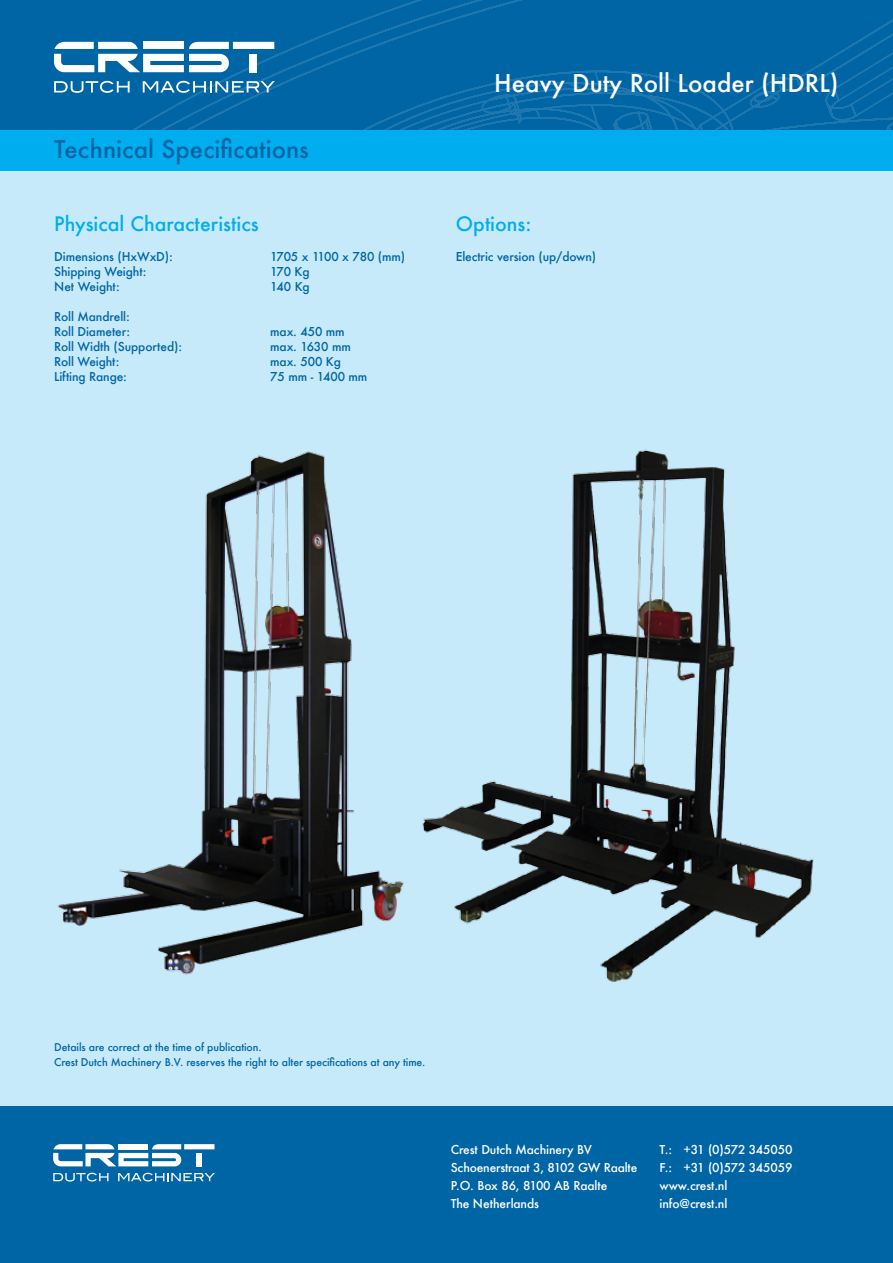
<style>
.page{position:relative;width:893px;height:1263px;background:#fff}
.page>*{position:absolute;margin:0;border:0;box-sizing:border-box;transform-origin:0 0}
.t1{font:500 24px "Futura";color:#fff}
.t2{font:500 24px "Futura";color:#0065a4}
.t3{font:500 19.5px "Futura";color:#00aeef}
.t4{font:500 12px/15px "Futura";letter-spacing:-.01em;color:#0065a4}
.t5{font:500 12px/18px "Futura";letter-spacing:-.01em;color:#fff}
.t6{font:500 10.5px/15px "Futura";letter-spacing:-.01em;color:#0065a4}
</style>
<div class="page">
<svg style="left:0;top:0;width:893px;height:130px;background:#0266a4"></svg>
<div style="left:0;top:132px;width:893px;height:1131px;background:#c7eafb"></div>
<div style="left:0;top:1106px;width:893px;height:157px;background:#0065a4"></div>
<div style="left:0;top:130px;width:893px;height:41px;background:#00aeef"></div>
<div style="left:233px;top:42px;width:41px;height:7px;background:#fff"></div>
<div style="left:250px;top:54px;width:7px;height:18px;background:#fff"></div>
<svg style="left:54px;top:42px;width:175px;height:30px"></svg>
<svg style="left:54px;top:81px;width:76px;height:12px"></svg>
<svg style="left:143px;top:81px;width:132px;height:12px"></svg>
<div style="left:184px;top:1144px;width:31px;height:5px;background:#fff"></div>
<div style="left:197px;top:1153px;width:5px;height:13px;background:#fff"></div>
<svg style="left:53px;top:1144px;width:128px;height:22px"></svg>
<svg style="left:53px;top:1173px;width:56px;height:8px"></svg>
<svg style="left:118px;top:1173px;width:97px;height:8px"></svg>
<img style="left:57px;top:451px;width:329px;height:524px">
<img style="left:386px;top:449px;width:428px;height:533px">
<h1 class="t2" style="left:54px;top:133px;width:256px">Technical Specifications</h1>
<h2 class="t3" style="left:54px;top:211px;width:206px">Physical Characteristics</h2>
<p class="t4" style="left:54px;top:249px;width:120px">Dimensions (HxWxD):</p>
<p class="t4" style="left:270px;top:249px;width:137px">1705 x 1100 x 780 (mm)</p>
<p class="t4" style="left:54px;top:264px;width:94px">Shipping Weight:</p>
<p class="t4" style="left:270px;top:264px;width:41px">170 Kg</p>
<p class="t4" style="left:54px;top:279px;width:67px">Net Weight:</p>
<p class="t4" style="left:270px;top:279px;width:41px">140 Kg</p>
<p class="t4" style="left:54px;top:309px;width:77px">Roll Mandrell:<br>Roll Diameter:</p>
<p class="t4" style="left:270px;top:324px;width:76px">max. 450 mm</p>
<p class="t4" style="left:54px;top:339px;width:129px">Roll Width (Supported):</p>
<p class="t4" style="left:270px;top:339px;width:82px">max. 1630 mm</p>
<p class="t4" style="left:54px;top:354px;width:67px">Roll Weight:</p>
<p class="t4" style="left:270px;top:354px;width:72px">max. 500 Kg</p>
<p class="t4" style="left:54px;top:369px;width:74px">Lifting Range:</p>
<p class="t4" style="left:270px;top:369px;width:99px">75 mm - 1400 mm</p>
<h1 class="t1" style="left:494px;top:67px;width:346px">Heavy Duty Roll Loader (HDRL)</h1>
<h2 class="t3" style="left:456px;top:211px;width:77px">Options:</h2>
<p class="t4" style="left:456px;top:249px;width:142px">Electric version (up/down)</p>
<p class="t6" style="left:54px;top:1039px;width:373px">Details are correct at the time of publication.<br>Crest Dutch Machinery B.V. reserves the right to alter specifications at any time.</p>
<p class="t5" style="left:451px;top:1140px;width:188px">Crest Dutch Machinery BV<br>Schoenerstraat 3, 8102 GW Raalte<br>P.O. Box 86, 8100 AB Raalte<br>The Netherlands</p>
<p class="t5" style="left:660px;top:1140px;width:134px">T.: +31 (0)572 345050<br>F.: +31 (0)572 345059 www.crest.nl info@crest.nl</p>
</div>
